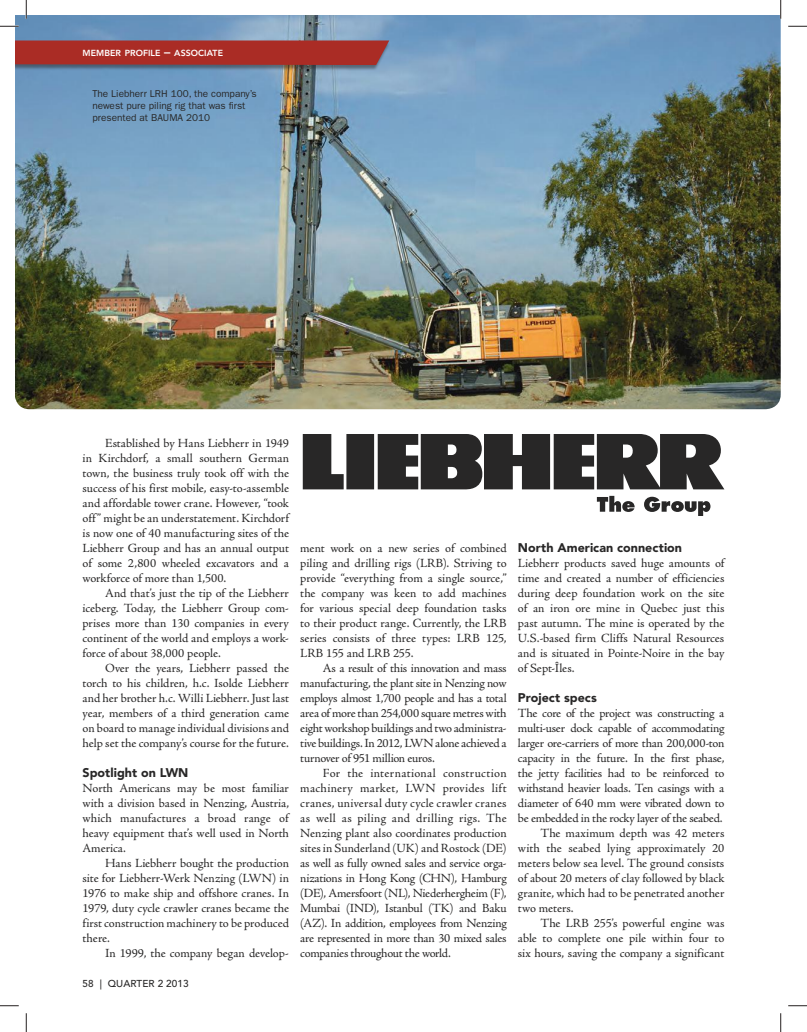
<style>
.page{position:relative;width:807px;height:1032px;background:#fff}
.page>*{position:absolute;margin:0;border:0;box-sizing:border-box;transform-origin:0 0}
.t1{font:12.5px/15px "Adobe Jenson Pro";letter-spacing:-.01em;color:#282727;text-align:justify}
.t2{font:900 12.5px "Avenir LT Std";color:#282727}
.t3{font:10px/12px "ITC Franklin Gothic Std";color:#282727}
.t4{font:500 10px "Avenir LT Std";letter-spacing:.01em;color:#282727}
.t5{font:800 8.75px "Avenir LT Std";letter-spacing:.01em;color:#fff}
.s1{font-size:12.5px}
</style>
<div class="page">
<img style="left:15px;top:15px;width:765px;height:394px">
<div style="left:15px;top:41px;width:375px;height:30px;background:#282727;opacity:.5"></div>
<svg style="left:15px;top:40px;width:374px;height:25px;background:#a6302b"></svg>
<svg style="left:302px;top:434px;width:422px;height:56px;background:#4c4b4b"></svg>
<svg style="left:596px;top:496px;width:114px;height:20px"></svg>
<svg style="left:0;top:25px;width:19px;height:2px"></svg>
<svg style="left:788px;top:25px;width:18px;height:2px"></svg>
<svg style="left:0;top:1005px;width:19px;height:1px"></svg>
<svg style="left:788px;top:1005px;width:18px;height:1px"></svg>
<svg style="left:25px;top:0;width:2px;height:19px"></svg>
<svg style="left:25px;top:1013px;width:2px;height:18px"></svg>
<svg style="left:779px;top:0;width:2px;height:19px"></svg>
<svg style="left:780px;top:1013px;width:1px;height:18px"></svg>
<p class="t5" style="left:82px;top:48px;width:142px">MEMBER PROFILE <span class="s1">–</span> ASSOCIATE</p>
<p class="t3" style="left:92px;top:87px;width:166px">The Liebherr LRH 100, the company’s newest pure piling rig that was first presented at BAUMA 2010</p>
<p class="t1" style="left:82px;top:435px;width:208px;text-indent:22px">Established by Hans Liebherr in 1949 in Kirchdorf, a small southern German town, the business truly took off with the success of his first mobile, easy-to-assemble and affordable tower crane. However, “took off ” might be an understatement. Kirchdorf is now one of 40 manufacturing sites of the Liebherr Group and has an annual output of some 2,800 wheeled excavators and a workforce of more than 1,500.</p>
<p class="t1" style="left:82px;top:585px;width:208px;text-indent:22px">And that’s just the tip of the Liebherr iceberg. Today, the Liebherr Group com&shy;prises more than 130 companies in every continent of the world and employs a work&shy;force of about 38,000 people.</p>
<p class="t1" style="left:82px;top:660px;width:208px;text-indent:22px">Over the years, Liebherr passed the torch to his children, h.c. Isolde Liebherr and her brother h.c. Willi Liebherr. Just last year, members of a third generation came on board to manage individual divisions and help set the company’s course for the future.</p>
<p class="t2" style="left:82px;top:764px;width:107px">Spotlight on LWN</p>
<p class="t1" style="left:82px;top:780px;width:208px">North Americans may be most familiar with a division based in Nenzing, Austria, which manufactures a broad range of heavy equipment that’s well used in North America.</p>
<p class="t1" style="left:82px;top:855px;width:208px;text-indent:22px">Hans Liebherr bought the production site for Liebherr-Werk Nenzing (LWN) in 1976 to make ship and offshore cranes. In 1979, duty cycle crawler cranes became the first construction machinery to be produced there.</p>
<p class="t1" style="left:105px;top:945px;width:185px">In 1999, the company began develop-</p>
<p class="t4" style="left:82px;top:977px;width:108px">58 | QUARTER 2 2013</p>
<p class="t1" style="left:300px;top:540px;width:208px">ment work on a new series of combined piling and drilling rigs (LRB). Striving to provide “everything from a single source,” the company was keen to add machines for various special deep foundation tasks to their product range. Currently, the LRB series consists of three types: LRB 125, LRB 155 and LRB 255.</p>
<p class="t1" style="left:300px;top:660px;width:208px;text-indent:22px">As a result of this innovation and mass manufacturing, the plant site in Nenzing now employs almost 1,700 people and has a total area of more than 254,000 square metres with eight workshop buildings and two administra&shy;tive buildings. In 2012, LWN alone achieved a turnover of 951 million euros.</p>
<p class="t1" style="left:300px;top:765px;width:208px;text-indent:22px">For the international construction machinery market, LWN provides lift cranes, universal duty cycle crawler cranes as well as piling and drilling rigs. The Nenzing plant also coordinates production sites in Sunderland (UK) and Rostock (DE) as well as fully owned sales and service orga&shy;nizations in Hong Kong (CHN), Hamburg (DE), Amersfoort (NL), Niederhergheim (F), Mumbai (IND), Istanbul (TK) and Baku (AZ). In addition, employees from Nenzing are represented in more than 30 mixed sales companies throughout the world.</p>
<p class="t2" style="left:518px;top:539px;width:166px">North American connection</p>
<p class="t1" style="left:518px;top:555px;width:208px">Liebherr products saved huge amounts of time and created a number of efficiencies during deep foundation work on the site of an iron ore mine in Quebec just this past autumn. The mine is operated by the U.S.-based firm Cliffs Natural Resources and is situated in Pointe-Noire in the bay of Sept-Îles.</p>
<p class="t2" style="left:518px;top:689px;width:80px">Project specs</p>
<p class="t1" style="left:518px;top:705px;width:208px">The core of the project was constructing a</p>
<p class="t1" style="left:518px;top:720px;width:208px">multi-user dock capable of accommodating</p>
<p class="t1" style="left:518px;top:735px;width:208px">larger ore-carriers of more than 200,000-ton</p>
<p class="t1" style="left:518px;top:750px;width:208px">capacity in the future. In the first phase,</p>
<p class="t1" style="left:518px;top:765px;width:208px">the jetty facilities had to be reinforced to</p>
<p class="t1" style="left:518px;top:780px;width:208px">withstand heavier loads. Ten casings with a</p>
<p class="t1" style="left:518px;top:795px;width:208px">diameter of 640 mm were vibrated down to</p>
<p class="t1" style="left:518px;top:810px;width:206px">be embedded in the rocky layer of the seabed.</p>
<p class="t1" style="left:540px;top:825px;width:185px">The maximum depth was 42 meters</p>
<p class="t1" style="left:518px;top:840px;width:208px">with the seabed lying approximately 20</p>
<p class="t1" style="left:518px;top:855px;width:208px">meters below sea level. The ground consists</p>
<p class="t1" style="left:518px;top:870px;width:208px">of about 20 meters of clay followed by black</p>
<p class="t1" style="left:518px;top:885px;width:208px">granite, which had to be penetrated another</p>
<p class="t1" style="left:518px;top:900px;width:57px">two meters.</p>
<p class="t1" style="left:540px;top:915px;width:185px">The LRB 255’s powerful engine was</p>
<p class="t1" style="left:518px;top:930px;width:208px">able to complete one pile within four to</p>
<p class="t1" style="left:518px;top:945px;width:208px">six hours, saving the company a significant</p>
</div>
